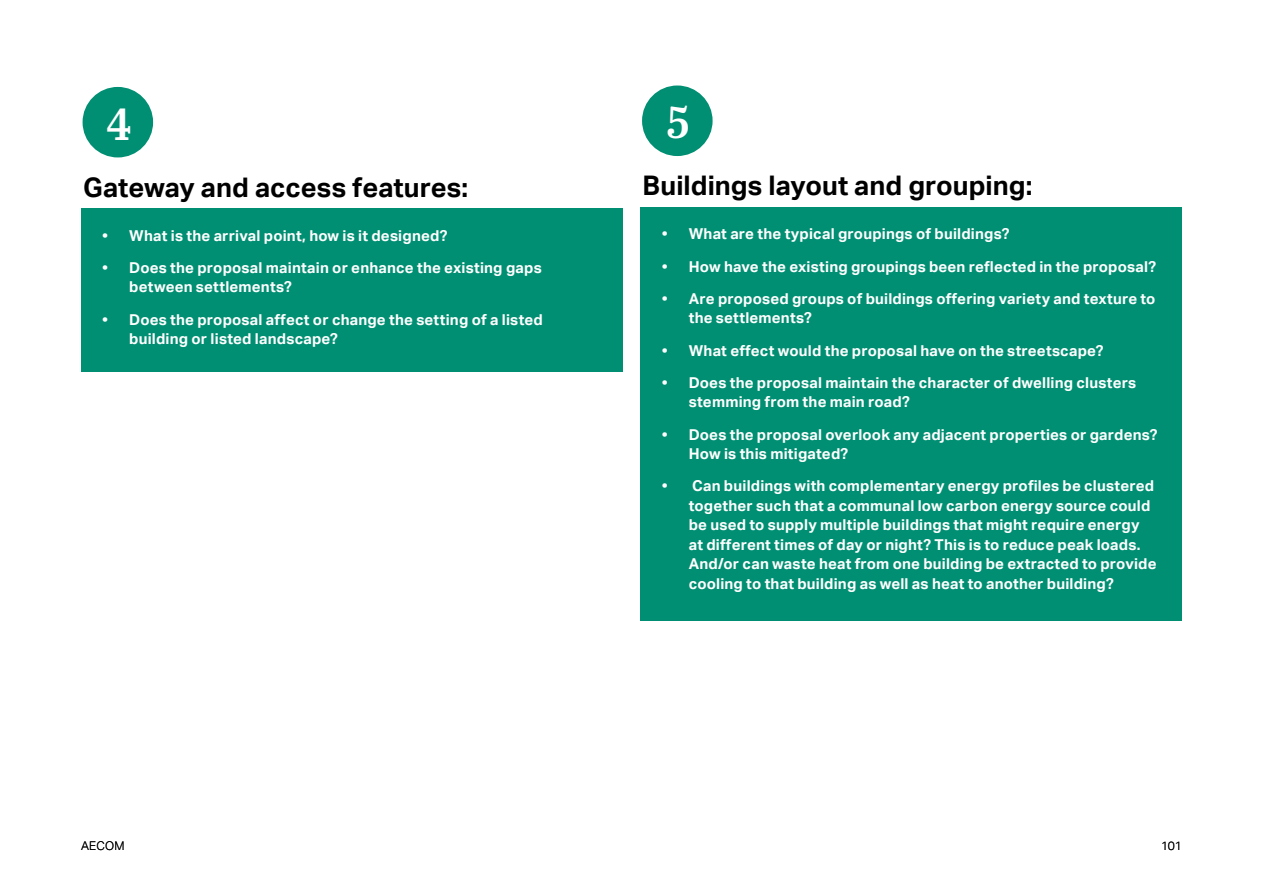
<style>
.page{position:relative;width:1263px;height:893px;background:#fff}
.page>*{position:absolute;margin:0;border:0;box-sizing:border-box;transform-origin:0 0}
.t1{font:45px "Abril Titling Sb";color:#fff}
.t2{font:700 27px "AECOM Sans";color:#000}
.t3{font:700 15px/19.5px "AECOM Sans";letter-spacing:.015em;color:#fff}
.t4{font:300 12px "AECOM Sans";letter-spacing:.01em;color:#000}
</style>
<div class="page">
<div style="left:81px;top:209px;width:541px;height:163px;background:#008f72"></div>
<div style="left:640px;top:207px;width:542px;height:414px;background:#008f72"></div>
<div style="left:83px;top:87px;width:70px;height:70px;background:#008f72;border-radius:50%"></div>
<div style="left:642px;top:85px;width:71px;height:71px;background:#008f72;border-radius:50%"></div>
<p class="t1" style="left:106px;top:91px;width:27px">4</p>
<p class="t1" style="left:667px;top:90px;width:25px">5</p>
<h2 class="t2" style="left:83px;top:171px;width:387px">Gateway and access features:</h2>
<p class="t3" style="left:102px;top:226px;width:347px">• What is the arrival point, how is it designed?</p>
<p class="t3" style="left:129px;top:258px;width:414px;text-indent:-27px">• Does the proposal maintain or enhance the existing gaps between settlements?</p>
<p class="t3" style="left:129px;top:310px;width:415px;text-indent:-27px">• Does the proposal affect or change the setting of a listed building or listed landscape?</p>
<h2 class="t2" style="left:643px;top:170px;width:391px">Buildings layout and grouping:</h2>
<p class="t3" style="left:662px;top:224px;width:349px">• What are the typical groupings of buildings?</p>
<p class="t3" style="left:662px;top:257px;width:496px">• How have the existing groupings been reflected in the proposal?</p>
<p class="t3" style="left:689px;top:289px;width:468px;text-indent:-27px">• Are proposed groups of buildings offering variety and texture to the settlements?</p>
<p class="t3" style="left:662px;top:341px;width:443px">• What effect would the proposal have on the streetscape?</p>
<p class="t3" style="left:689px;top:373px;width:449px;text-indent:-27px">• Does the proposal maintain the character of dwelling clusters stemming from the main road?</p>
<p class="t3" style="left:689px;top:425px;width:470px;text-indent:-27px">• Does the proposal overlook any adjacent properties or gardens?<br>How is this mitigated?</p>
<p class="t3" style="left:689px;top:476px;width:467px;text-indent:-27px">• Can buildings with complementary energy profiles be clustered together such that a communal low carbon energy source could be used to supply multiple buildings that might require energy</p>
<p class="t3" style="left:689px;top:535px;width:453px">at different times of day or night? This is to reduce peak loads.</p>
<p class="t3" style="left:689px;top:554px;width:469px">And/or can waste heat from one building be extracted to provide cooling to that building as well as heat to another building?</p>
<p class="t4" style="left:81px;top:838px;width:45px">AECOM</p>
<p class="t4" style="left:1161px;top:838px;width:22px">101</p>
</div>
